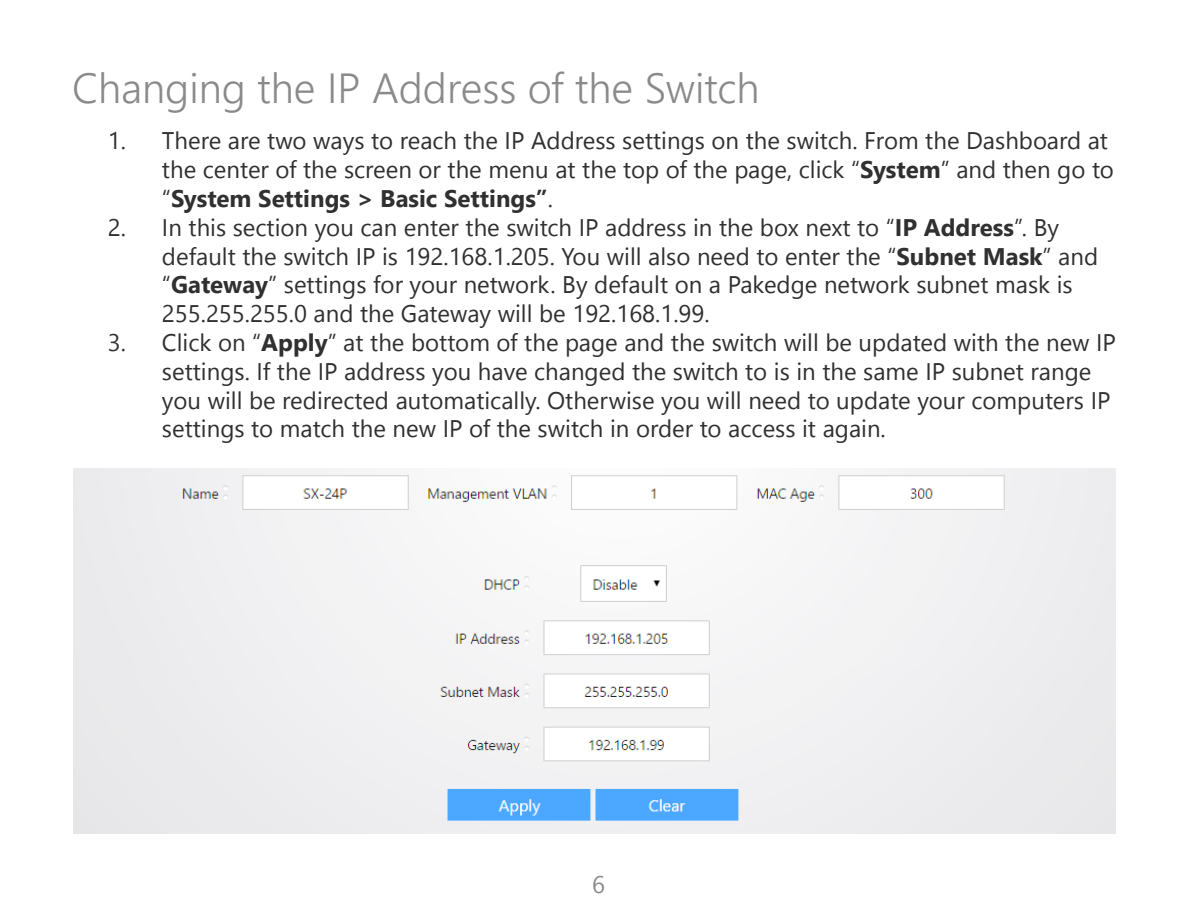
<style>
.page{position:relative;width:1188px;height:918px;background:#fff}
.page>*{position:absolute;margin:0;border:0;box-sizing:border-box;transform-origin:0 0}
.t1{font:300 42px "Segoe UI";color:#8a8a8a}
.t2{font:24px/28.8px "Segoe UI";color:#303030}
.t3{font:24px "Segoe UI";color:#8a8a8a}
.s1{font-weight:700}
</style>
<div class="page">
<img style="left:74px;top:468px;width:1042px;height:366px">
<h1 class="t1" style="left:72px;top:54px;width:689px">Changing the IP Address of the Switch</h1>
<p class="t2" style="left:162px;top:126px;width:954px;text-indent:-54px">1. There are two ways to reach the IP Address settings on the switch. From the Dashboard at the center of the screen or the menu at the top of the page, click “<span class="s1">System</span>” and then go to “<span class="s1">System Settings &gt; Basic Settings”</span>.</p>
<p class="t2" style="left:162px;top:212px;width:938px;text-indent:-54px">2. In this section you can enter the switch IP address in the box next to “<span class="s1">IP Address</span>”. By default the switch IP is 192.168.1.205. You will also need to enter the “<span class="s1">Subnet Mask</span>” and “<span class="s1">Gateway</span>” settings for your network. By default on a Pakedge network subnet mask is 255.255.255.0 and the Gateway will be 192.168.1.99.</p>
<p class="t2" style="left:162px;top:328px;width:956px;text-indent:-54px">3. Click on “<span class="s1">Apply</span>” at the bottom of the page and the switch will be updated with the new IP settings. If the IP address you have changed the switch to is in the same IP subnet range you will be redirected automatically. Otherwise you will need to update your computers IP settings to match the new IP of the switch in order to access it again.</p>
<p class="t3" style="left:592px;top:866px;width:14px">6</p>
</div>
